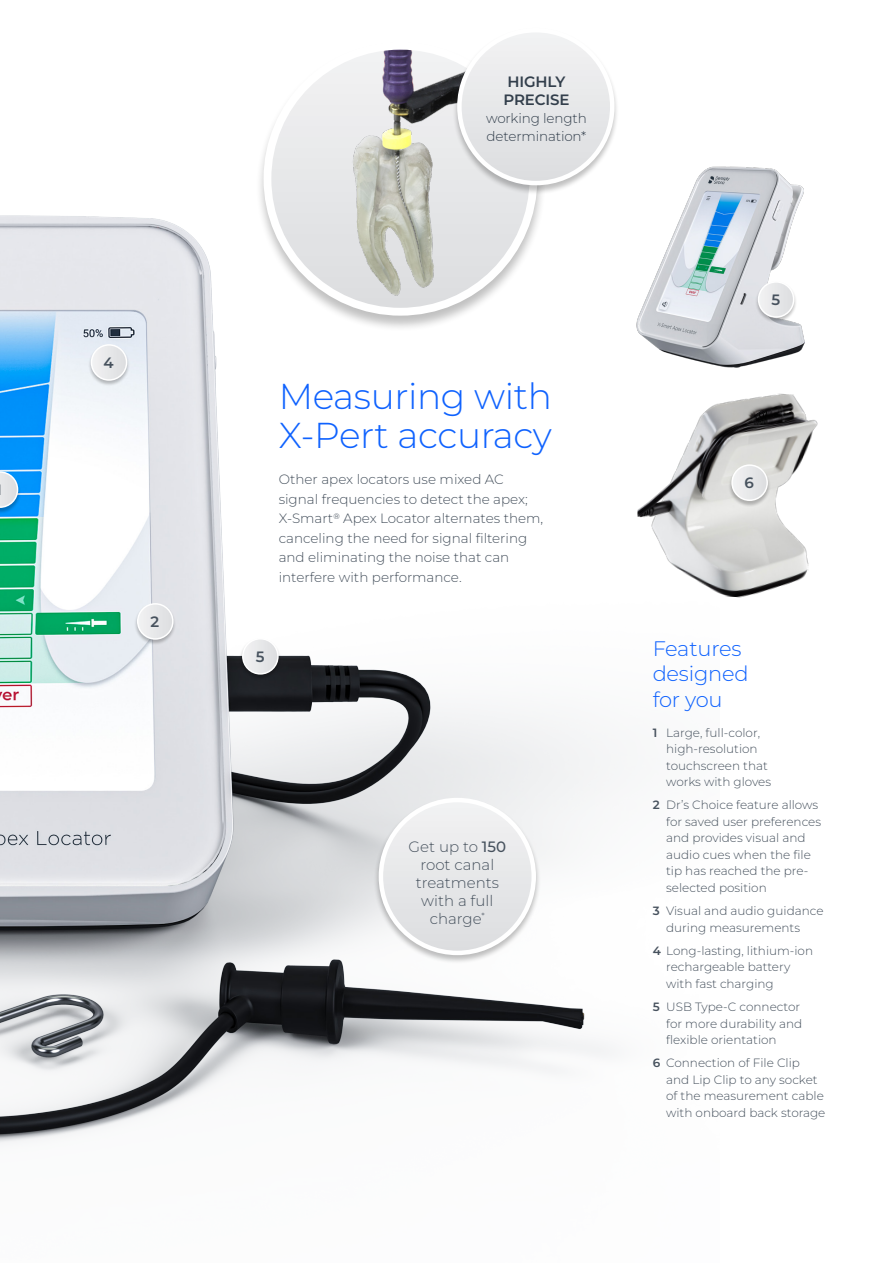
<style>
.page{position:relative;width:893px;height:1263px;background:#fff}
.page>*{position:absolute;margin:0;border:0;box-sizing:border-box;transform-origin:0 0}
.t1{font:300 36px/39px "Montserrat";letter-spacing:-.01em;color:#0f62fe}
.t2{font:300 21px/25.5px "Montserrat";letter-spacing:-.01em;color:#0f62fe}
.t3{font:300 15px/18px "Montserrat";color:#47525e;text-align:center}
.t4{font:600 15px "Montserrat";letter-spacing:-.01em;color:#333f4c}
.t5{font:600 15px "Montserrat";color:#47525e}
.t6{font:300 13.5px/19.5px "Montserrat";color:#47525e}
.t7{font:300 13.5px/18px "Montserrat";letter-spacing:-.01em;color:#333f4c}
.t8{font:300 12px/16.5px "Montserrat";color:#47525e}
.s1{font-weight:500}
.s2{font-weight:600}
</style>
<div class="page">
<img style="left:0;top:215px;width:613px;height:929px">
<div style="left:255px;top:41px;width:291px;height:291px;background:#000;opacity:.25"></div>
<svg style="left:267px;top:46px;width:266px;height:266px;background:#e8e9eb"></svg>
<img style="left:334px;top:46px;width:199px;height:266px">
<div style="left:264px;top:42px;width:273px;height:274px;border:8px solid #fff;border-radius:50%"></div>
<img style="left:609px;top:166px;width:196px;height:215px">
<img style="left:637px;top:393px;width:181px;height:205px">
<div style="left:0;top:472px;width:21px;height:42px;background:#000;opacity:.25"></div>
<svg style="left:0;top:471px;width:18px;height:37px"></svg>
<div style="left:134px;top:603px;width:42px;height:43px;background:#000;opacity:.25"></div>
<div style="left:138px;top:604px;width:35px;height:35px;background:#e7e8e9;border-radius:18px"></div>
<div style="left:137px;top:603px;width:37px;height:37px;border:2px solid #fff;border-radius:50%"></div>
<div style="left:88px;top:344px;width:42px;height:43px;background:#000;opacity:.25"></div>
<div style="left:91px;top:345px;width:36px;height:35px;background:#e7e8e9;border-radius:18px"></div>
<div style="left:91px;top:344px;width:36px;height:37px;border:2px solid #fff;border-radius:50%"></div>
<div style="left:755px;top:282px;width:42px;height:42px;background:#000;opacity:.25"></div>
<div style="left:758px;top:282px;width:36px;height:35px;background:#e7e8e9;border-radius:18px"></div>
<div style="left:758px;top:281px;width:36px;height:37px;border:2px solid #fff;border-radius:50%"></div>
<div style="left:239px;top:638px;width:42px;height:42px;background:#000;opacity:.25"></div>
<div style="left:243px;top:639px;width:35px;height:35px;background:#e7e8e9;border-radius:18px"></div>
<div style="left:242px;top:638px;width:37px;height:37px;border:2px solid #fff;border-radius:50%"></div>
<div style="left:729px;top:465px;width:42px;height:42px;background:#000;opacity:.25"></div>
<div style="left:732px;top:465px;width:35px;height:35px;background:#e8e9ea;border-radius:18px"></div>
<div style="left:731px;top:464px;width:37px;height:37px;border:2px solid #fff;border-radius:50%"></div>
<div style="left:452px;top:27px;width:167px;height:168px;background:#000;opacity:.25"></div>
<div style="left:459px;top:30px;width:153px;height:153px;background:#e7e8e9;border-radius:76px"></div>
<div style="left:457px;top:28px;width:157px;height:157px;border:4px solid #fff;border-radius:50%"></div>
<div style="left:374px;top:797px;width:167px;height:168px;background:#000;opacity:.25"></div>
<div style="left:381px;top:800px;width:153px;height:153px;background:#e7e8e9;border-radius:76px"></div>
<div style="left:379px;top:798px;width:157px;height:157px;border:4px solid #fff;border-radius:50%"></div>
<p class="t5" style="left:104px;top:353px;width:12px">4</p>
<p class="t5" style="left:151px;top:612px;width:10px">2</p>
<p class="t4" style="left:508px;top:72px;width:59px">HIGHLY</p>
<p class="t4" style="left:503px;top:90px;width:68px">PRECISE</p>
<p class="t7" style="left:486px;top:109px;width:102px">working length determination*</p>
<p class="t1" style="left:279px;top:376px;width:275px">Measuring with<br>X-Pert accuracy</p>
<p class="t6" style="left:279px;top:469px;width:266px">Other apex locators use mixed AC signal frequencies to detect the apex; X-Smart<sup>®</sup> Apex Locator alternates them, canceling the need for signal filtering and eliminating the noise that can interfere with performance.</p>
<p class="t5" style="left:256px;top:647px;width:10px">5</p>
<p class="t3" style="left:409px;top:837px;width:99px">Get up to <span class="s1">150 </span>root canal treatments with a full charge<sup>*</sup></p>
<p class="t5" style="left:771px;top:290px;width:10px">5</p>
<p class="t5" style="left:745px;top:473px;width:11px">6</p>
<p class="t2" style="left:653px;top:635px;width:97px">Features designed for you</p>
<p class="t8" style="left:666px;top:724px;width:106px;text-indent:-14px"><span class="s2">1</span> Large, full-color, high-resolution touchscreen that works with gloves</p>
<p class="t8" style="left:666px;top:796px;width:157px;text-indent:-14px"><span class="s2">2</span> Dr’s Choice feature allows for saved user preferences and provides visual and audio cues when the file tip has reached the pre&shy;selected position</p>
<p class="t8" style="left:666px;top:902px;width:159px;text-indent:-14px"><span class="s2">3</span> Visual and audio guidance during measurements</p>
<p class="t8" style="left:666px;top:942px;width:148px;text-indent:-14px"><span class="s2">4</span> Long-lasting, lithium-ion rechargeable battery with fast charging</p>
<p class="t8" style="left:666px;top:998px;width:138px;text-indent:-14px"><span class="s2">5</span> USB Type-C connector for more durability and flexible orientation</p>
<p class="t8" style="left:666px;top:1054px;width:161px;text-indent:-14px"><span class="s2">6</span> Connection of File Clip and Lip Clip to any socket of the measurement cable with onboard back storage</p>
</div>
